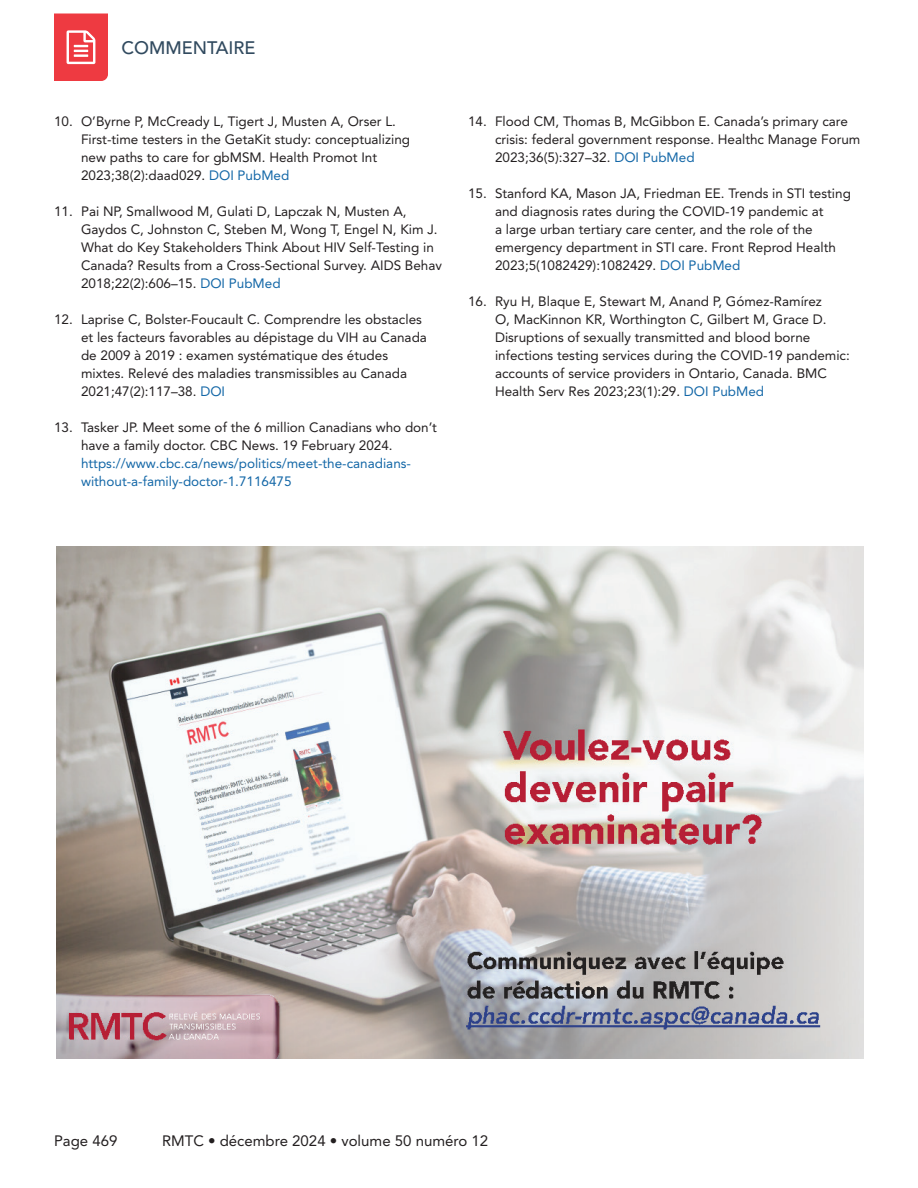
<style>
.page{position:relative;width:918px;height:1188px;background:#fff}
.page>*{position:absolute;margin:0;border:0;box-sizing:border-box;transform-origin:0 0}
.t1{font:500 18px "Avenir LT Std";color:#314a5f}
.t2{font:15px "Avenir LT Std";color:#231f20}
.t3{font:13.5px/18px "Avenir LT Std";color:#231f20}
.t4{font:13.5px/18px "Avenir LT Std";color:#1367a7}
.s1{color:#1367a7}
</style>
<div class="page">
<svg style="left:54px;top:14px;width:54px;height:67px"></svg>
<img style="left:57px;top:547px;width:807px;height:511px">
<h1 class="t1" style="left:122px;top:37px;width:135px">COMMENTAIRE</h1>
<p class="t3" style="left:81px;top:112px;width:331px;text-indent:-27px">10. O’Byrne P, McCready L, Tigert J, Musten A, Orser L.<br>First-time testers in the GetaKit study: conceptualizing new paths to care for gbMSM. Health Promot Int 2023;38(2):daad029. <span class="s1">DOI PubMed</span></p>
<p class="t3" style="left:81px;top:202px;width:363px;text-indent:-27px">11. Pai NP, Smallwood M, Gulati D, Lapczak N, Musten A, Gaydos C, Johnston C, Steben M, Wong T, Engel N, Kim J.<br>What do Key Stakeholders Think About HIV Self-Testing in Canada? Results from a Cross-Sectional Survey. AIDS Behav 2018;22(2):606–15. <span class="s1">DOI PubMed</span></p>
<p class="t3" style="left:81px;top:310px;width:347px;text-indent:-27px">12. Laprise C, Bolster-Foucault C. Comprendre les obstacles et les facteurs favorables au dépistage du VIH au Canada de 2009 à 2019 : examen systématique des études mixtes. Relevé des maladies transmissibles au Canada 2021;47(2):117–38. <span class="s1">DOI</span></p>
<p class="t3" style="left:81px;top:418px;width:358px;text-indent:-27px">13. Tasker JP. Meet some of the 6 million Canadians who don’t have a family doctor. CBC News. 19 February 2024.</p>
<p class="t4" style="left:81px;top:454px;width:332px">https://www.cbc.ca/news/politics/meet-the-canadians&shy;without-a-family-doctor-1.7116475</p>
<p class="t3" style="left:495px;top:112px;width:367px;text-indent:-27px">14. Flood CM, Thomas B, McGibbon E. Canada’s primary care crisis: federal government response. Healthc Manage Forum<br>2023;36(5):327–32. <span class="s1">DOI PubMed</span></p>
<p class="t3" style="left:495px;top:184px;width:357px;text-indent:-27px">15. Stanford KA, Mason JA, Friedman EE. Trends in STI testing and diagnosis rates during the COVID-19 pandemic at<br>a large urban tertiary care center, and the role of the emergency department in STI care. Front Reprod Health 2023;5(1082429):1082429. <span class="s1">DOI PubMed</span></p>
<p class="t3" style="left:495px;top:292px;width:356px;text-indent:-27px">16. Ryu H, Blaque E, Stewart M, Anand P, Gómez-Ramírez<br>O, MacKinnon KR, Worthington C, Gilbert M, Grace D.<br>Disruptions of sexually transmitted and blood borne infections testing services during the COVID-19 pandemic: accounts of service providers in Ontario, Canada. BMC Health Serv Res 2023;23(1):29. <span class="s1">DOI PubMed</span></p>
<p class="t2" style="left:54px;top:1133px;width:65px">Page 469</p>
<p class="t2" style="left:162px;top:1133px;width:328px">RMTC • décembre 2024 • volume 50 numéro 12</p>
</div>
